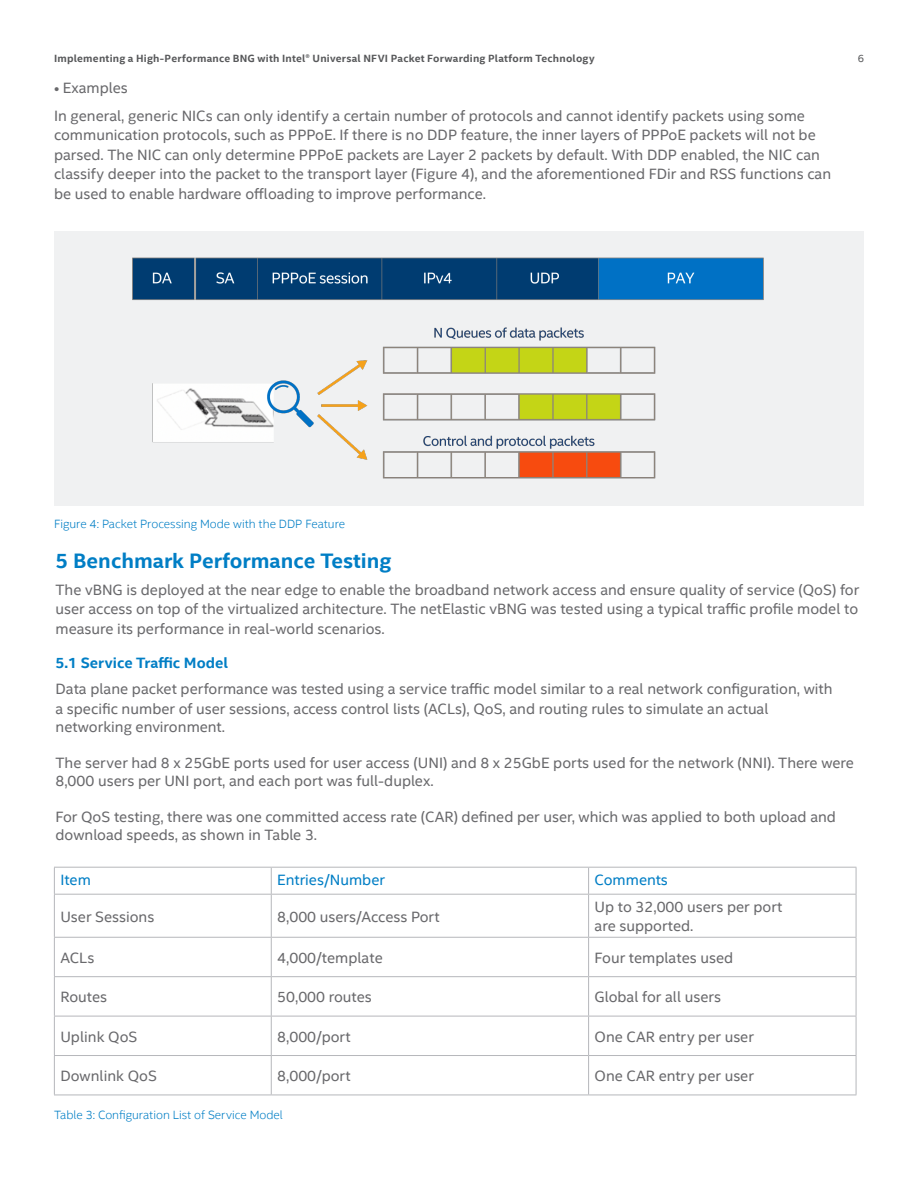
<style>
.page{position:relative;width:918px;height:1188px;background:#fff}
.page>*{position:absolute;margin:0;border:0;box-sizing:border-box;transform-origin:0 0}
.Paragraph_Style_2{font:700 21px "Intel Clear";color:#007ec5}
.MainCopy___Caption{font:15px/19.5px "Intel Clear";color:#69696c}
.t1{font:15px "Intel Clear";color:#007ec5}
.Paragraph_Style_2-2{font:700 15px "Intel Clear";color:#007ec5}
.MainCopy___Caption-2{font:300 12px "Intel Clear";color:#007ec5}
.t2{font:700 10.5px "Intel Clear";letter-spacing:.02em;color:#57585a}
.t3{font:10.5px "Intel Clear";color:#57585a}
</style>
<div class="page">
<img style="left:54px;top:231px;width:810px;height:275px">
<svg style="left:271px;top:868px;width:1px;height:26px"></svg>
<hr style="left:271px;top:895px;width:1px;height:42px;background:#b6b7bb">
<hr style="left:271px;top:938px;width:1px;height:38px;background:#b6b7bb">
<hr style="left:271px;top:977px;width:1px;height:39px;background:#b6b7bb">
<hr style="left:271px;top:1016px;width:1px;height:39px;background:#b6b7bb">
<hr style="left:271px;top:1056px;width:1px;height:39px;background:#b6b7bb">
<hr style="left:54px;top:867px;width:217px;height:1px;background:#b6b7bb">
<svg style="left:54px;top:868px;width:1px;height:26px"></svg>
<hr style="left:271px;top:867px;width:318px;height:1px;background:#b6b7bb">
<hr style="left:589px;top:867px;width:267px;height:1px;background:#b6b7bb">
<svg style="left:588px;top:868px;width:1px;height:26px"></svg>
<svg style="left:856px;top:868px;width:1px;height:26px"></svg>
<hr style="left:54px;top:894px;width:217px;height:1px;background:#b6b7bb">
<hr style="left:54px;top:895px;width:1px;height:42px;background:#b6b7bb">
<hr style="left:271px;top:894px;width:318px;height:1px;background:#b6b7bb">
<hr style="left:589px;top:894px;width:267px;height:1px;background:#b6b7bb">
<hr style="left:588px;top:895px;width:1px;height:42px;background:#b6b7bb">
<hr style="left:856px;top:895px;width:1px;height:42px;background:#b6b7bb">
<hr style="left:54px;top:937px;width:217px;height:1px;background:#b6b7bb">
<hr style="left:54px;top:938px;width:1px;height:38px;background:#b6b7bb">
<hr style="left:271px;top:937px;width:318px;height:1px;background:#b6b7bb">
<hr style="left:589px;top:937px;width:267px;height:1px;background:#b6b7bb">
<hr style="left:588px;top:938px;width:1px;height:38px;background:#b6b7bb">
<hr style="left:856px;top:938px;width:1px;height:38px;background:#b6b7bb">
<hr style="left:54px;top:976px;width:217px;height:1px;background:#b6b7bb">
<hr style="left:54px;top:977px;width:1px;height:39px;background:#b6b7bb">
<hr style="left:271px;top:976px;width:318px;height:1px;background:#b6b7bb">
<hr style="left:589px;top:976px;width:267px;height:1px;background:#b6b7bb">
<hr style="left:588px;top:977px;width:1px;height:39px;background:#b6b7bb">
<hr style="left:856px;top:977px;width:1px;height:39px;background:#b6b7bb">
<hr style="left:54px;top:1016px;width:217px;height:1px;background:#b6b7bb">
<hr style="left:54px;top:1016px;width:1px;height:39px;background:#b6b7bb">
<hr style="left:271px;top:1016px;width:318px;height:1px;background:#b6b7bb">
<hr style="left:589px;top:1016px;width:267px;height:1px;background:#b6b7bb">
<hr style="left:588px;top:1016px;width:1px;height:39px;background:#b6b7bb">
<hr style="left:856px;top:1016px;width:1px;height:39px;background:#b6b7bb">
<hr style="left:54px;top:1055px;width:217px;height:1px;background:#b6b7bb">
<hr style="left:54px;top:1056px;width:1px;height:39px;background:#b6b7bb">
<hr style="left:271px;top:1055px;width:318px;height:1px;background:#b6b7bb">
<hr style="left:589px;top:1055px;width:267px;height:1px;background:#b6b7bb">
<hr style="left:588px;top:1056px;width:1px;height:39px;background:#b6b7bb">
<hr style="left:856px;top:1056px;width:1px;height:39px;background:#b6b7bb">
<hr style="left:54px;top:1095px;width:217px;height:1px;background:#b6b7bb">
<hr style="left:271px;top:1095px;width:318px;height:1px;background:#b6b7bb">
<hr style="left:589px;top:1095px;width:267px;height:1px;background:#b6b7bb">
<p class="t2" style="left:54px;top:52px;width:542px">Implementing a High-Performance BNG with Intel® Universal NFVI Packet Forwarding Platform Technology</p>
<p class="t3" style="left:858px;top:52px;width:8px">6</p>
<p class="MainCopy___Caption" style="left:54px;top:78px;width:75px">• Examples</p>
<p class="MainCopy___Caption" style="left:54px;top:106px;width:779px">In general, generic NICs can only identify a certain number of protocols and cannot identify packets using some communication protocols, such as PPPoE. If there is no DDP feature, the inner layers of PPPoE packets will not be parsed. The NIC can only determine PPPoE packets are Layer 2 packets by default. With DDP enabled, the NIC can classify deeper into the packet to the transport layer (Figure 4), and the aforementioned FDir and RSS functions can be used to enable hardware offloading to improve performance.</p>
<p class="MainCopy___Caption-2" style="left:54px;top:517px;width:293px">Figure 4: Packet Processing Mode with the DDP Feature</p>
<p class="Paragraph_Style_2" style="left:56px;top:548px;width:337px">5 Benchmark Performance Testing</p>
<p class="MainCopy___Caption" style="left:56px;top:580px;width:805px;text-align:justify">The vBNG is deployed at the near edge to enable the broadband network access and ensure quality of service (QoS) for user access on top of the virtualized architecture. The netElastic vBNG was tested using a typical traffic profile model to measure its performance in real-world scenarios.</p>
<p class="Paragraph_Style_2-2" style="left:56px;top:654px;width:174px">5.1 Service Traffic Model</p>
<p class="MainCopy___Caption" style="left:56px;top:679px;width:779px">Data plane packet performance was tested using a service traffic model similar to a real network configuration, with a specific number of user sessions, access control lists (ACLs), QoS, and routing rules to simulate an actual</p>
<p class="MainCopy___Caption" style="left:56px;top:717px;width:171px">networking environment.</p>
<p class="MainCopy___Caption" style="left:56px;top:754px;width:800px;line-height:18px">The server had 8 x 25GbE ports used for user access (UNI) and 8 x 25GbE ports used for the network (NNI). There were<br>8,000 users per UNI port, and each port was full-duplex.</p>
<p class="MainCopy___Caption" style="left:56px;top:808px;width:782px;line-height:18px">For QoS testing, there was one committed access rate (CAR) defined per user, which was applied to both upload and download speeds, as shown in Table 3.</p>
<p class="t1" style="left:60px;top:871px;width:32px">Item</p>
<p class="t1" style="left:277px;top:871px;width:109px">Entries/Number</p>
<p class="t1" style="left:595px;top:871px;width:75px">Comments</p>
<p class="MainCopy___Caption" style="left:60px;top:907px;width:96px">User Sessions</p>
<p class="MainCopy___Caption" style="left:277px;top:907px;width:164px">8,000 users/Access Port</p>
<p class="MainCopy___Caption" style="left:595px;top:897px;width:189px">Up to 32,000 users per port are supported.</p>
<p class="MainCopy___Caption" style="left:60px;top:948px;width:36px">ACLs</p>
<p class="MainCopy___Caption" style="left:277px;top:948px;width:107px">4,000/template</p>
<p class="MainCopy___Caption" style="left:595px;top:948px;width:140px">Four templates used</p>
<p class="MainCopy___Caption" style="left:60px;top:987px;width:48px">Routes</p>
<p class="MainCopy___Caption" style="left:277px;top:987px;width:96px">50,000 routes</p>
<p class="MainCopy___Caption" style="left:595px;top:987px;width:128px">Global for all users</p>
<p class="MainCopy___Caption" style="left:60px;top:1027px;width:79px">Uplink QoS</p>
<p class="MainCopy___Caption" style="left:277px;top:1027px;width:75px">8,000/port</p>
<p class="MainCopy___Caption" style="left:595px;top:1027px;width:161px">One CAR entry per user</p>
<p class="MainCopy___Caption" style="left:60px;top:1066px;width:98px">Downlink QoS</p>
<p class="MainCopy___Caption" style="left:277px;top:1066px;width:75px">8,000/port</p>
<p class="MainCopy___Caption" style="left:595px;top:1066px;width:161px">One CAR entry per user</p>
<p class="MainCopy___Caption-2" style="left:54px;top:1108px;width:231px">Table 3: Configuration List of Service Model</p>
</div>
